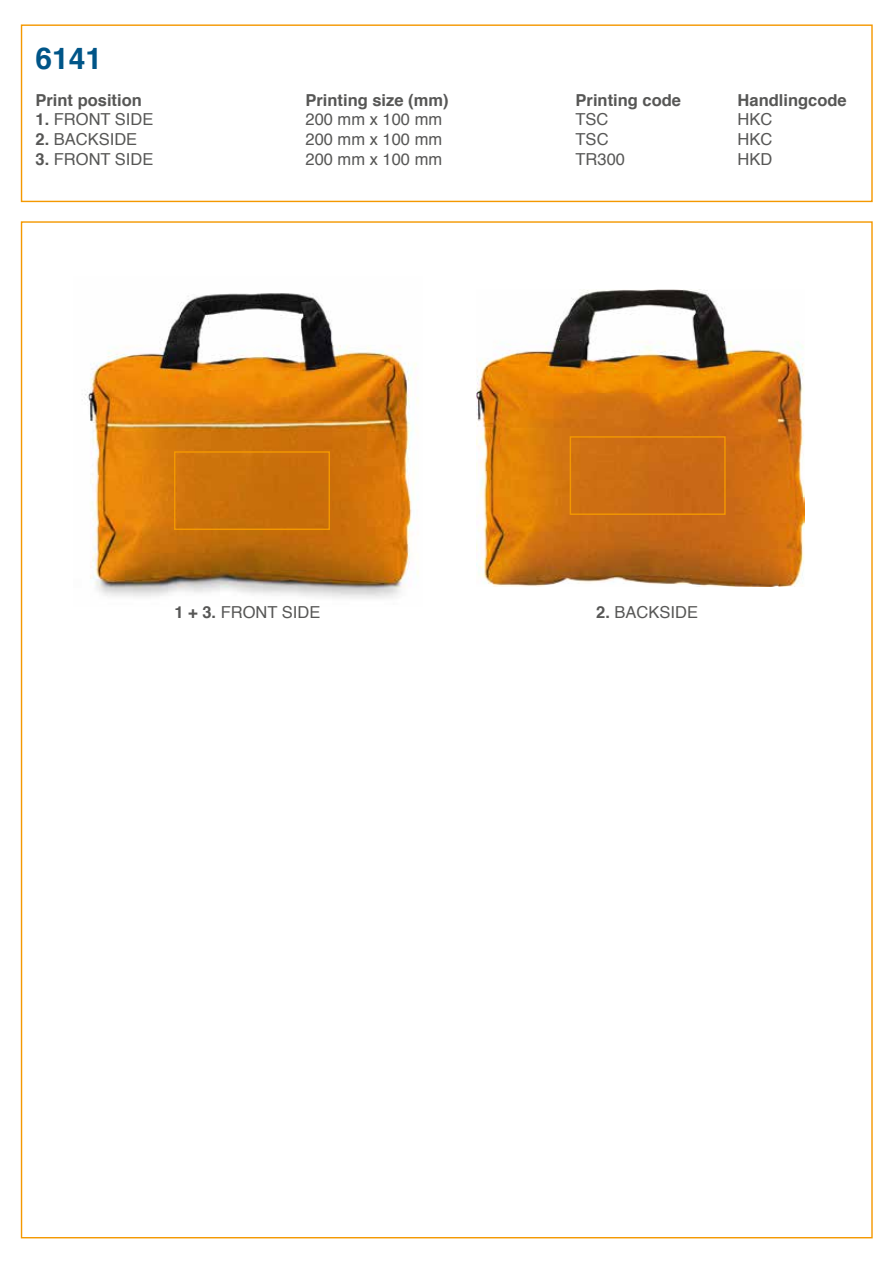
<style>
.page{position:relative;width:893px;height:1263px;background:#fff}
.page>*{position:absolute;margin:0;border:0;box-sizing:border-box;transform-origin:0 0}
.t1{font:700 30px "Helvetica";color:#058}
.t2{font:16.5px "Helvetica";color:#575756}
.t3{font:700 16.5px "Helvetica";color:#575756}
.s1{font-weight:700}
</style>
<div class="page">
<div style="left:21px;top:24px;width:852px;height:178px;border:1px solid #f49800"></div>
<img style="left:84px;top:293px;width:335px;height:306px">
<img style="left:476px;top:290px;width:329px;height:297px">
<div style="left:570px;top:436px;width:156px;height:79px;border:1px solid #f49800"></div>
<div style="left:174px;top:451px;width:156px;height:79px;border:1px solid #f49800"></div>
<h1 class="t1" style="left:35px;top:34px;width:68px">6141</h1>
<p class="t3" style="left:35px;top:86px;width:108px">Print position</p>
<p class="t3" style="left:306px;top:86px;width:145px">Printing size (mm)</p>
<p class="t3" style="left:576px;top:86px;width:107px">Printing code</p>
<p class="t3" style="left:738px;top:86px;width:111px">Handlingcode</p>
<p class="t2" style="left:35px;top:107px;width:119px"><span class="s1">1.</span> FRONT SIDE</p>
<p class="t2" style="left:305px;top:107px;width:138px">200 mm x 100 mm</p>
<p class="t2" style="left:575px;top:107px;width:34px">TSC</p>
<p class="t2" style="left:737px;top:107px;width:36px">HKC</p>
<p class="t2" style="left:35px;top:127px;width:103px"><span class="s1">2.</span> BACKSIDE</p>
<p class="t2" style="left:306px;top:127px;width:138px">200 mm x 100 mm</p>
<p class="t2" style="left:576px;top:127px;width:34px">TSC</p>
<p class="t2" style="left:738px;top:127px;width:36px">HKC</p>
<p class="t2" style="left:35px;top:146px;width:119px"><span class="s1">3.</span> FRONT SIDE</p>
<p class="t2" style="left:305px;top:146px;width:138px">200 mm x 100 mm</p>
<p class="t2" style="left:575px;top:146px;width:51px">TR300</p>
<p class="t2" style="left:737px;top:146px;width:36px">HKD</p>
<p class="t2" style="left:174px;top:599px;width:147px"><span class="s1">1 + 3.</span> FRONT SIDE</p>
<p class="t2" style="left:596px;top:599px;width:103px"><span class="s1">2.</span> BACKSIDE</p>
</div>
